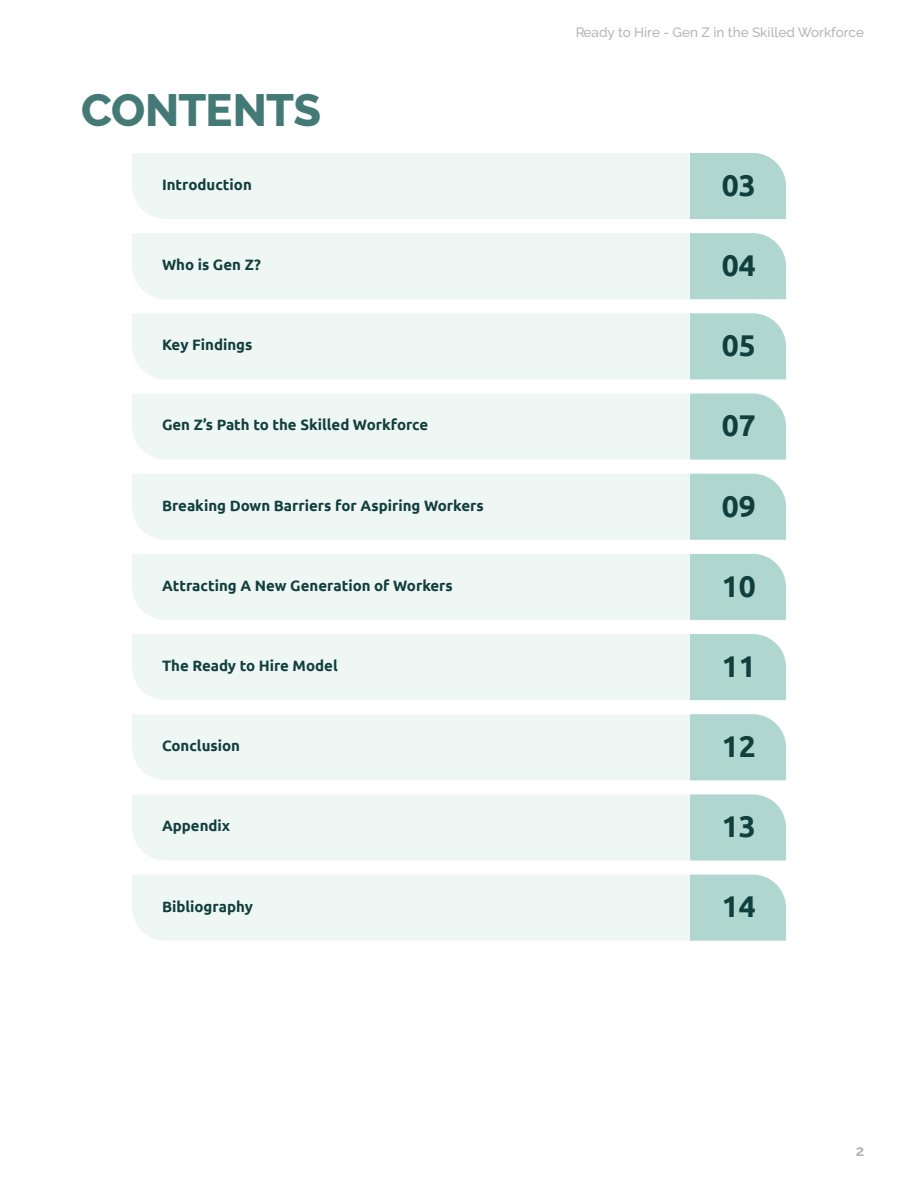
<style>
.page{position:relative;width:918px;height:1188px;background:#fff}
.page>*{position:absolute;margin:0;border:0;box-sizing:border-box;transform-origin:0 0}
.t1{font:800 45px "Raleway";letter-spacing:-.02em;color:#437a75}
.t2{font:700 30px "Ubuntu";color:#113f3d}
.t3{font:700 15px "Ubuntu";color:#113f3d}
.t4{font:700 15px "Raleway";color:#6a6b6c}
.t5{font:500 13.5px "Raleway";color:#6a6b6c}
</style>
<div class="page">
<svg style="left:132px;top:153px;width:654px;height:66px"></svg>
<svg style="left:132px;top:233px;width:654px;height:66px"></svg>
<svg style="left:132px;top:313px;width:654px;height:66px"></svg>
<svg style="left:132px;top:394px;width:654px;height:66px"></svg>
<svg style="left:132px;top:474px;width:654px;height:66px"></svg>
<svg style="left:132px;top:554px;width:654px;height:66px"></svg>
<svg style="left:132px;top:634px;width:654px;height:66px"></svg>
<svg style="left:132px;top:714px;width:654px;height:66px"></svg>
<svg style="left:132px;top:794px;width:654px;height:66px"></svg>
<svg style="left:132px;top:875px;width:654px;height:66px"></svg>
<h1 class="t1" style="left:81px;top:85px;width:242px">CONTENTS</h1>
<p class="t5" style="left:575px;top:25px;width:290px">Ready to Hire - Gen Z in the Skilled Workforce</p>
<p class="t3" style="left:162px;top:175px;width:91px">Introduction</p>
<h2 class="t2" style="left:722px;top:167px;width:36px">03</h2>
<p class="t3" style="left:162px;top:256px;width:100px">Who is Gen Z?</p>
<h2 class="t2" style="left:722px;top:247px;width:36px">04</h2>
<p class="t3" style="left:162px;top:336px;width:92px">Key Findings</p>
<h2 class="t2" style="left:722px;top:327px;width:36px">05</h2>
<p class="t3" style="left:162px;top:416px;width:268px">Gen Z’s Path to the Skilled Workforce</p>
<h2 class="t2" style="left:722px;top:407px;width:36px">07</h2>
<p class="t3" style="left:162px;top:496px;width:323px">Breaking Down Barriers for Aspiring Workers</p>
<h2 class="t2" style="left:722px;top:488px;width:36px">09</h2>
<p class="t3" style="left:162px;top:576px;width:292px">Attracting A New Generation of Workers</p>
<h2 class="t2" style="left:722px;top:568px;width:36px">10</h2>
<p class="t3" style="left:162px;top:657px;width:177px">The Ready to Hire Model</p>
<h2 class="t2" style="left:722px;top:648px;width:36px">11</h2>
<p class="t3" style="left:162px;top:737px;width:80px">Conclusion</p>
<h2 class="t2" style="left:722px;top:728px;width:36px">12</h2>
<p class="t3" style="left:162px;top:817px;width:70px">Appendix</p>
<h2 class="t2" style="left:722px;top:808px;width:36px">13</h2>
<p class="t3" style="left:162px;top:897px;width:92px">Bibliography</p>
<h2 class="t2" style="left:722px;top:889px;width:36px">14</h2>
<p class="t4" style="left:856px;top:1142px;width:10px">2</p>
</div>
